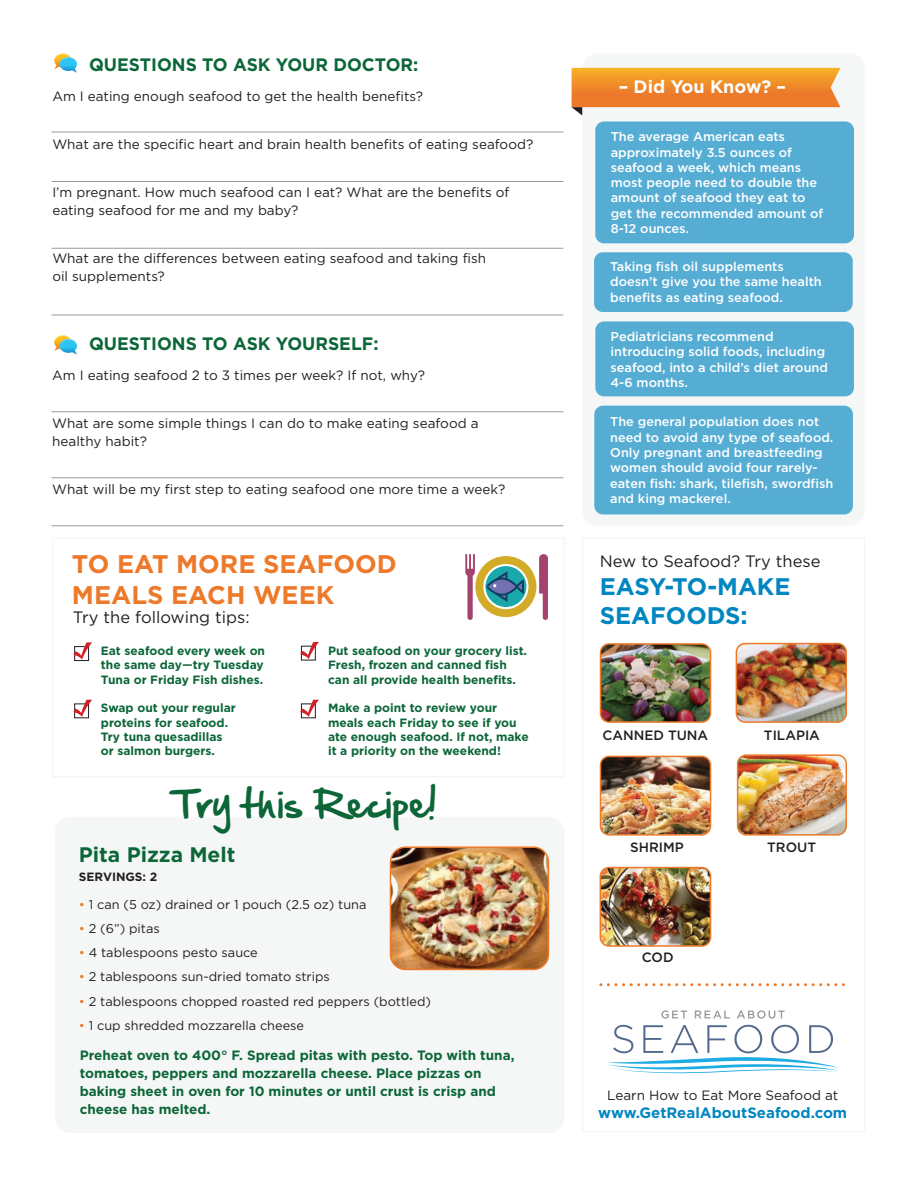
<style>
.page{position:relative;width:918px;height:1188px;background:#fff}
.page>*{position:absolute;margin:0;border:0;box-sizing:border-box;transform-origin:0 0}
.t1{font:34.2px "Hand Of Sean";color:#0c6638}
.t2{font:700 25.5px/30.6px "Gotham";color:#ec7a2a}
.t3{font:700 24px/28.8px "Gotham";color:#0086c1}
.t4{font:700 21px "Gotham";color:#0c6638}
.t5{font:700 18px "Gotham";color:#0c6638}
.t6{font:700 18px "Gotham";letter-spacing:-.01em;color:#fff}
.t7{font:16.5px "Gotham";color:#231f20}
.t8{font:700 15px "Gotham";color:#0086c1}
.t9{font:13.5px/18px "Gotham";color:#231f20}
.t10{font:700 13.5px/18px "Gotham";color:#0c6638}
.t11{font:500 13.5px "Gotham";color:#231f20}
.t12{font:500 12.75px/15.3px "Gotham";color:#fff}
.t13{font:12.75px "Gotham";color:#231f20}
.t14{font:700 12px/14.4px "Gotham";color:#0c6638}
.t15{font:700 12px "Gotham";color:#231f20}
.s1{color:#ec7a2a}
</style>
<div class="page">
<div style="left:55px;top:817px;width:509px;height:316px;background:#f5f7f7;border-radius:15px"></div>
<svg style="left:607px;top:1025px;width:232px;height:49px"></svg>
<svg style="left:661px;top:1010px;width:26px;height:9px"></svg>
<svg style="left:695px;top:1010px;width:35px;height:8px"></svg>
<svg style="left:737px;top:1010px;width:48px;height:9px"></svg>
<img style="left:391px;top:849px;width:157px;height:120px">
<div style="left:390px;top:846px;width:159px;height:124px;border:2px solid #ec7a2a;border-radius:15px"></div>
<svg style="left:601px;top:983px;width:235px;height:3px"></svg>
<svg style="left:183px;top:664px;width:9px;height:2px"></svg>
<div style="left:583px;top:54px;width:282px;height:472px;background:#f5f7f7;border-radius:15px"></div>
<div style="left:595px;top:121px;width:259px;height:122px;background:#56add4;border-radius:9px"></div>
<div style="left:594px;top:252px;width:259px;height:60px;background:#56add4;border-radius:9px"></div>
<div style="left:595px;top:321px;width:259px;height:75px;background:#56add4;border-radius:9px"></div>
<div style="left:594px;top:406px;width:259px;height:108px;background:#56add4;border-radius:9px"></div>
<svg style="left:572px;top:68px;width:268px;height:48px"></svg>
<svg style="left:465px;top:554px;width:83px;height:66px"></svg>
<hr style="left:52px;top:132px;width:511px;height:1px;background:#979a9c">
<hr style="left:52px;top:181px;width:511px;height:1px;background:#979a9c">
<hr style="left:52px;top:248px;width:511px;height:1px;background:#979a9c">
<hr style="left:52px;top:315px;width:511px;height:1px;background:#979a9c">
<hr style="left:52px;top:411px;width:511px;height:1px;background:#979a9c">
<hr style="left:52px;top:477px;width:511px;height:1px;background:#979a9c">
<hr style="left:52px;top:525px;width:511px;height:1px;background:#979a9c">
<svg style="left:54px;top:54px;width:23px;height:19px"></svg>
<svg style="left:54px;top:335px;width:23px;height:20px"></svg>
<div style="left:74px;top:646px;width:15px;height:15px;background:#282425"></div>
<svg style="left:73px;top:642px;width:19px;height:18px"></svg>
<svg style="left:74px;top:717px;width:15px;height:1px"></svg>
<svg style="left:73px;top:700px;width:19px;height:17px"></svg>
<svg style="left:301px;top:717px;width:15px;height:1px"></svg>
<svg style="left:300px;top:700px;width:19px;height:17px"></svg>
<svg style="left:301px;top:659px;width:15px;height:1px"></svg>
<svg style="left:300px;top:642px;width:19px;height:17px"></svg>
<img style="left:600px;top:756px;width:111px;height:77px">
<div style="left:600px;top:756px;width:111px;height:80px;border:2px solid #ec7a2a;border-radius:9px"></div>
<img style="left:600px;top:868px;width:111px;height:78px">
<div style="left:600px;top:867px;width:111px;height:80px;border:2px solid #ec7a2a;border-radius:9px"></div>
<img style="left:736px;top:644px;width:110px;height:78px">
<div style="left:736px;top:643px;width:111px;height:80px;border:2px solid #ec7a2a;border-radius:9px"></div>
<img style="left:601px;top:644px;width:110px;height:78px">
<div style="left:600px;top:643px;width:111px;height:80px;border:2px solid #ec7a2a;border-radius:9px"></div>
<img style="left:740px;top:757px;width:104px;height:76px">
<div style="left:737px;top:754px;width:110px;height:82px;border:2px solid #ec7a2a;border-radius:9px"></div>
<h3 class="t5" style="left:89px;top:54px;width:331px">QUESTIONS TO ASK YOUR DOCTOR:</h3>
<p class="t9" style="left:52px;top:87px;width:372px">Am I eating enough seafood to get the health benefits?</p>
<p class="t9" style="left:52px;top:135px;width:482px">What are the specific heart and brain health benefits of eating seafood?</p>
<p class="t9" style="left:52px;top:183px;width:459px">I’m pregnant. How much seafood can I eat? What are the benefits of eating seafood for me and my baby?</p>
<p class="t9" style="left:52px;top:249px;width:435px">What are the differences between eating seafood and taking fish oil supplements?</p>
<h3 class="t5" style="left:89px;top:333px;width:291px">QUESTIONS TO ASK YOURSELF:</h3>
<p class="t9" style="left:52px;top:366px;width:374px">Am I eating seafood 2 to 3 times per week? If not, why?</p>
<p class="t9" style="left:52px;top:414px;width:428px">What are some simple things I can do to make eating seafood a healthy habit?</p>
<p class="t9" style="left:52px;top:480px;width:455px">What will be my first step to eating seafood one more time a week?</p>
<h2 class="t2" style="left:72px;top:548px;width:326px">TO EAT MORE SEAFOOD<br>MEALS EACH WEEK</h2>
<p class="t7" style="left:73px;top:608px;width:178px">Try the following tips:</p>
<p class="t14" style="left:101px;top:643px;width:166px;text-align:justify">Eat seafood every week on the same day try Tuesday Tuna or Friday Fish dishes.</p>
<p class="t14" style="left:328px;top:643px;width:200px">Put seafood on your grocery list.<br>Fresh, frozen and canned fish can all provide health benefits.</p>
<p class="t14" style="left:101px;top:700px;width:136px">Swap out your regular proteins for seafood.<br>Try tuna quesadillas or salmon burgers.</p>
<p class="t14" style="left:328px;top:700px;width:202px">Make a point to review your meals each Friday to see if you ate enough seafood. If not, make it a priority on the weekend!</p>
<h1 class="t1" style="left:173px;top:772px;width:265px">Try this Recipe!</h1>
<h3 class="t4" style="left:79px;top:843px;width:158px">Pita Pizza Melt</h3>
<p class="t15" style="left:79px;top:870px;width:80px">SERVINGS: 2</p>
<p class="t13" style="left:79px;top:897px;width:289px"><span class="s1">•</span> 1 can (5 oz) drained or 1 pouch (2.5 oz) tuna</p>
<p class="t13" style="left:79px;top:921px;width:82px"><span class="s1">•</span> 2 (6”) pitas</p>
<p class="t13" style="left:79px;top:946px;width:180px"><span class="s1">•</span> 4 tablespoons pesto sauce</p>
<p class="t13" style="left:79px;top:970px;width:253px"><span class="s1">•</span> 2 tablespoons sun-dried tomato strips</p>
<p class="t13" style="left:79px;top:994px;width:354px"><span class="s1">•</span> 2 tablespoons chopped roasted red peppers (bottled)</p>
<p class="t13" style="left:79px;top:1018px;width:227px"><span class="s1">•</span> 1 cup shredded mozzarella cheese</p>
<p class="t10" style="left:80px;top:1046px;width:436px">Preheat oven to 400° F. Spread pitas with pesto. Top with tuna, tomatoes, peppers and mozzarella cheese. Place pizzas on baking sheet in oven for 10 minutes or until crust is crisp and cheese has melted.</p>
<h3 class="t6" style="left:619px;top:76px;width:169px">– Did You Know? –</h3>
<p class="t12" style="left:611px;top:129px;width:214px">The average American eats approximately 3.5 ounces of seafood a week, which means most people need to double the amount of seafood they eat to get the recommended amount of<br>8-12 ounces.</p>
<p class="t12" style="left:610px;top:259px;width:213px">Taking fish oil supplements doesn’t give you the same health benefits as eating seafood.</p>
<p class="t12" style="left:611px;top:328px;width:219px">Pediatricians recommend introducing solid foods, including seafood, into a child’s diet around<br>4-6 months.</p>
<p class="t12" style="left:610px;top:414px;width:225px">The general population does not need to avoid any type of seafood.<br>Only pregnant and breastfeeding women should avoid four rarely&shy;eaten fish: shark, tilefish, swordfish and king mackerel.</p>
<p class="t7" style="left:600px;top:552px;width:222px">New to Seafood? Try these</p>
<h3 class="t3" style="left:600px;top:572px;width:192px">EASY-TO-MAKE<br>SEAFOODS:</h3>
<p class="t11" style="left:602px;top:727px;width:107px">CANNED TUNA</p>
<p class="t11" style="left:764px;top:727px;width:58px">TILAPIA</p>
<p class="t11" style="left:630px;top:840px;width:55px">SHRIMP</p>
<p class="t11" style="left:767px;top:840px;width:50px">TROUT</p>
<p class="t11" style="left:642px;top:949px;width:33px">COD</p>
<p class="t9" style="left:607px;top:1086px;width:233px">Learn How to Eat More Seafood at</p>
<p class="t8" style="left:598px;top:1104px;width:250px">www.GetRealAboutSeafood.com</p>
</div>
